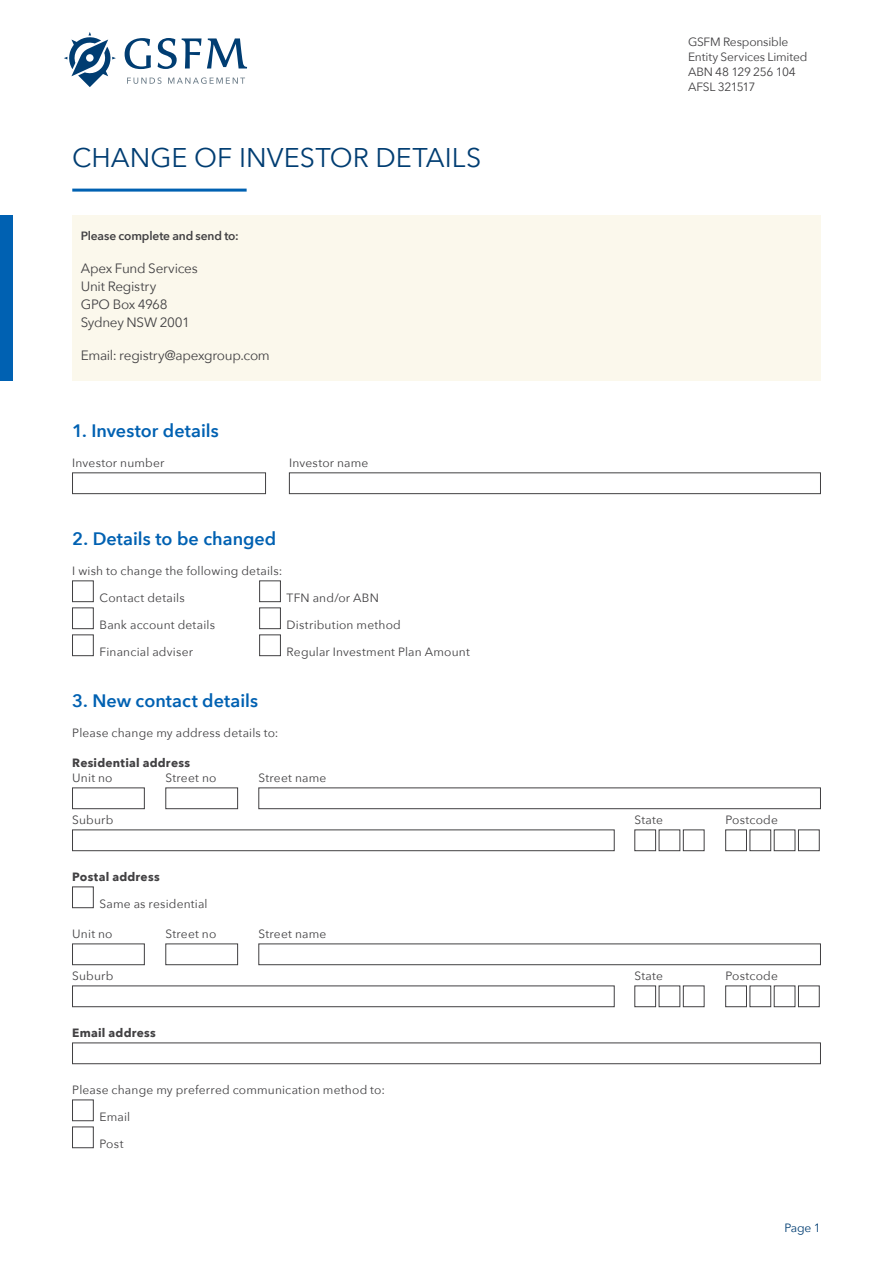
<style>
.page{position:relative;width:893px;height:1263px;background:#fff}
.page>*{position:absolute;margin:0;border:0;box-sizing:border-box;transform-origin:0 0}
.t1{font:27px "Avenir Next";color:#003d72}
.t2{font:600 18px "Avenir Next";color:#0061b2}
.t3{font:13.5px/18px "Avenir Next";letter-spacing:-.02em;color:#414042}
.t4{font:12px "Avenir Next";letter-spacing:.015em;color:#414042}
.t5{font:12px/15px "Avenir Next";letter-spacing:-.015em;color:#414042}
.t6{font:700 12px "Avenir Next";letter-spacing:.02em;color:#414042}
.t7{font:600 12px "Avenir Next";letter-spacing:-.01em;color:#414042}
.t8{font:12px "Avenir Next";color:#003d72}
</style>
<div class="page">
<div style="left:72px;top:473px;width:194px;height:21px;background:#fff;border:1px solid #414042"></div>
<div style="left:289px;top:473px;width:532px;height:21px;background:#fff;border:1px solid #414042"></div>
<div style="left:72px;top:581px;width:22px;height:21px;background:#fff;border:1px solid #414042"></div>
<div style="left:259px;top:581px;width:22px;height:21px;background:#fff;border:1px solid #414042"></div>
<div style="left:72px;top:608px;width:22px;height:21px;background:#fff;border:1px solid #414042"></div>
<div style="left:259px;top:608px;width:22px;height:21px;background:#fff;border:1px solid #414042"></div>
<div style="left:72px;top:635px;width:22px;height:21px;background:#fff;border:1px solid #414042"></div>
<div style="left:259px;top:635px;width:22px;height:21px;background:#fff;border:1px solid #414042"></div>
<div style="left:72px;top:788px;width:73px;height:21px;background:#fff;border:1px solid #414042"></div>
<div style="left:166px;top:788px;width:72px;height:21px;background:#fff;border:1px solid #414042"></div>
<div style="left:259px;top:788px;width:562px;height:21px;background:#fff;border:1px solid #414042"></div>
<div style="left:72px;top:830px;width:542px;height:21px;background:#fff;border:1px solid #414042"></div>
<div style="left:635px;top:830px;width:21px;height:21px;background:#fff;border:1px solid #414042"></div>
<div style="left:659px;top:830px;width:21px;height:21px;background:#fff;border:1px solid #414042"></div>
<div style="left:683px;top:830px;width:21px;height:21px;background:#fff;border:1px solid #414042"></div>
<div style="left:725px;top:830px;width:22px;height:21px;background:#fff;border:1px solid #414042"></div>
<div style="left:750px;top:830px;width:21px;height:21px;background:#fff;border:1px solid #414042"></div>
<div style="left:774px;top:830px;width:21px;height:21px;background:#fff;border:1px solid #414042"></div>
<div style="left:798px;top:830px;width:21px;height:21px;background:#fff;border:1px solid #414042"></div>
<div style="left:72px;top:887px;width:22px;height:21px;background:#fff;border:1px solid #414042"></div>
<div style="left:72px;top:944px;width:73px;height:21px;background:#fff;border:1px solid #414042"></div>
<div style="left:166px;top:944px;width:72px;height:21px;background:#fff;border:1px solid #414042"></div>
<div style="left:259px;top:944px;width:562px;height:21px;background:#fff;border:1px solid #414042"></div>
<div style="left:72px;top:986px;width:542px;height:21px;background:#fff;border:1px solid #414042"></div>
<div style="left:635px;top:986px;width:21px;height:21px;background:#fff;border:1px solid #414042"></div>
<div style="left:659px;top:986px;width:21px;height:21px;background:#fff;border:1px solid #414042"></div>
<div style="left:683px;top:986px;width:21px;height:21px;background:#fff;border:1px solid #414042"></div>
<div style="left:725px;top:986px;width:22px;height:21px;background:#fff;border:1px solid #414042"></div>
<div style="left:750px;top:986px;width:21px;height:21px;background:#fff;border:1px solid #414042"></div>
<div style="left:774px;top:986px;width:21px;height:21px;background:#fff;border:1px solid #414042"></div>
<div style="left:798px;top:986px;width:21px;height:21px;background:#fff;border:1px solid #414042"></div>
<div style="left:72px;top:1043px;width:749px;height:21px;background:#fff;border:1px solid #414042"></div>
<div style="left:72px;top:1100px;width:22px;height:21px;background:#fff;border:1px solid #414042"></div>
<div style="left:72px;top:1127px;width:22px;height:21px;background:#fff;border:1px solid #414042"></div>
<hr style="left:72px;top:189px;width:175px;height:3px;background:#0061b2">
<svg style="left:127px;top:77px;width:35px;height:7px"></svg>
<svg style="left:168px;top:77px;width:77px;height:7px"></svg>
<svg style="left:125px;top:38px;width:26px;height:31px"></svg>
<svg style="left:158px;top:38px;width:89px;height:31px"></svg>
<svg style="left:64px;top:32px;width:52px;height:55px"></svg>
<div style="left:72px;top:215px;width:749px;height:166px;background:#fbf8ec"></div>
<div style="left:0;top:215px;width:13px;height:166px;background:#0061b2"></div>
<h1 class="t1" style="left:72px;top:135px;width:410px">CHANGE OF INVESTOR DETAILS</h1>
<p class="t7" style="left:81px;top:225px;width:160px">Please complete and send to:</p>
<p class="t3" style="left:81px;top:258px;width:119px">Apex Fund Services<br>Unit Registry<br>GPO Box 4968<br>Sydney NSW 2001</p>
<p class="t3" style="left:81px;top:345px;width:191px">Email: registry@apexgroup.com</p>
<h2 class="t2" style="left:72px;top:415px;width:148px">1. Investor details</h2>
<p class="t4" style="left:72px;top:453px;width:94px">Investor number</p>
<p class="t4" style="left:289px;top:453px;width:81px">Investor name</p>
<p class="t5" style="left:688px;top:34px;width:121px">GSFM Responsible<br>Entity Services Limited<br>ABN 48 129 256 104<br>AFSL 321517</p>
<h2 class="t2" style="left:72px;top:523px;width:206px">2. Details to be changed</h2>
<p class="t4" style="left:72px;top:561px;width:212px">I wish to change the following details:</p>
<p class="t4" style="left:100px;top:588px;width:87px">Contact details</p>
<p class="t4" style="left:287px;top:588px;width:94px">TFN and/or ABN</p>
<p class="t4" style="left:100px;top:615px;width:117px">Bank account details</p>
<p class="t4" style="left:287px;top:615px;width:116px">Distribution method</p>
<p class="t4" style="left:100px;top:642px;width:95px">Financial adviser</p>
<p class="t4" style="left:287px;top:642px;width:185px">Regular Investment Plan Amount</p>
<h2 class="t2" style="left:72px;top:685px;width:187px">3. New contact details</h2>
<p class="t4" style="left:72px;top:723px;width:208px">Please change my address details to:</p>
<p class="t6" style="left:72px;top:752px;width:119px">Residential address</p>
<p class="t4" style="left:72px;top:768px;width:42px">Unit no</p>
<p class="t4" style="left:166px;top:768px;width:52px">Street no</p>
<p class="t4" style="left:259px;top:768px;width:69px">Street name</p>
<p class="t4" style="left:72px;top:810px;width:43px">Suburb</p>
<p class="t4" style="left:635px;top:810px;width:30px">State</p>
<p class="t4" style="left:725px;top:810px;width:54px">Postcode</p>
<p class="t6" style="left:72px;top:866px;width:89px">Postal address</p>
<p class="t4" style="left:100px;top:894px;width:110px">Same as residential</p>
<p class="t4" style="left:72px;top:924px;width:42px">Unit no</p>
<p class="t4" style="left:166px;top:924px;width:52px">Street no</p>
<p class="t4" style="left:259px;top:924px;width:69px">Street name</p>
<p class="t4" style="left:72px;top:966px;width:43px">Suburb</p>
<p class="t4" style="left:635px;top:966px;width:30px">State</p>
<p class="t4" style="left:725px;top:966px;width:54px">Postcode</p>
<p class="t6" style="left:72px;top:1022px;width:85px">Email address</p>
<p class="t4" style="left:72px;top:1080px;width:314px">Please change my preferred communication method to:</p>
<p class="t4" style="left:100px;top:1107px;width:32px">Email</p>
<p class="t4" style="left:100px;top:1134px;width:25px">Post</p>
<p class="t8" style="left:784px;top:1218px;width:38px">Page 1</p>
</div>
